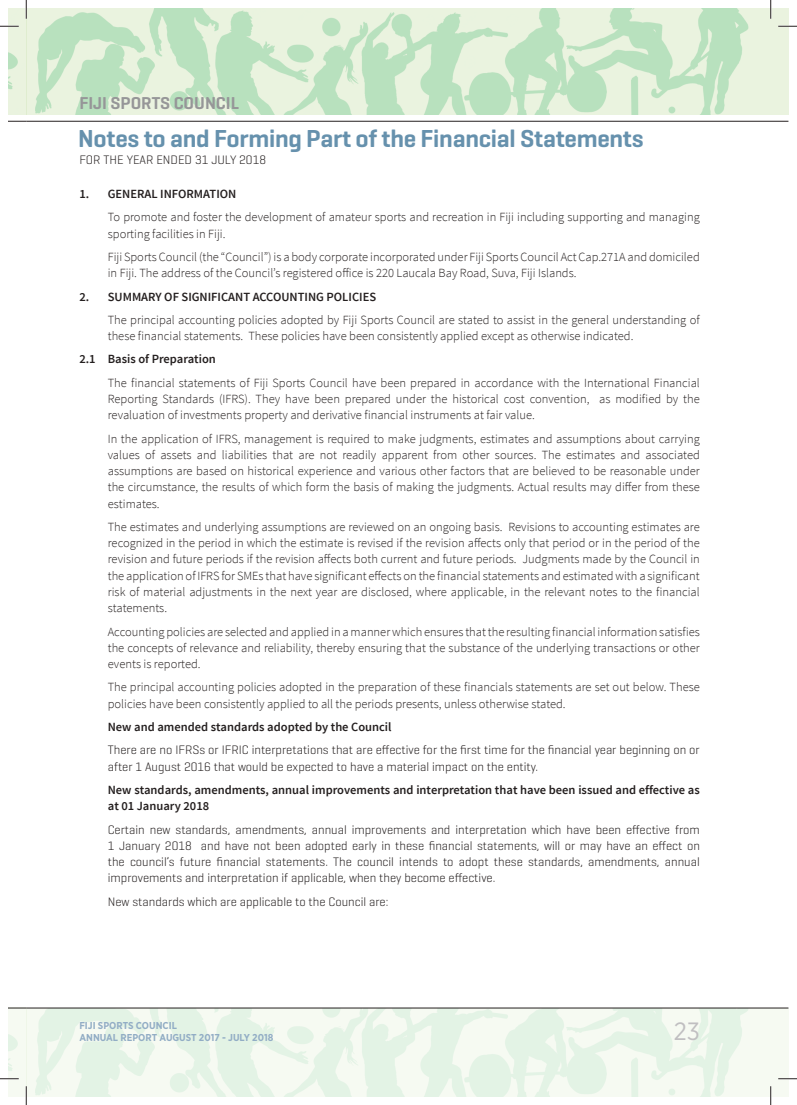
<style>
.page{position:relative;width:797px;height:1105px;background:#fff}
.page>*{position:absolute;margin:0;border:0;box-sizing:border-box;transform-origin:0 0}
.t1{font:600 25px "Geogrotesque";letter-spacing:-.01em;color:#6691ad}
.t2{font:25px "Gotham Narrow";color:#c0bfc1}
.t3{font:600 17.5px "Geogrotesque";color:#969698}
.t4{font:300 12.5px/16.2px "Source Sans Pro";color:#241f1f}
.t5{font:300 12.5px/16.2px "Geogrotesque";color:#241f1f}
.t6{font:600 12.5px/16.2px "Source Sans Pro";color:#241f1f}
.t7{font:700 10px/12px "Gotham Narrow";color:#92adc5}
</style>
<div class="page">
<img style="left:9px;top:1009px;width:779px;height:87px">
<svg style="left:9px;top:121px;width:17px;height:1px"></svg>
<hr style="left:26px;top:121px;width:762px;height:1px;background:#241f1f">
<img style="left:9px;top:9px;width:779px;height:106px">
<svg style="left:9px;top:1008px;width:17px;height:1px"></svg>
<hr style="left:26px;top:1008px;width:762px;height:1px;background:#241f1f">
<svg style="left:0;top:25px;width:19px;height:2px"></svg>
<svg style="left:778px;top:25px;width:19px;height:2px"></svg>
<svg style="left:0;top:1078px;width:19px;height:1px"></svg>
<svg style="left:778px;top:1078px;width:19px;height:1px"></svg>
<svg style="left:25px;top:0;width:2px;height:19px"></svg>
<svg style="left:25px;top:1086px;width:2px;height:19px"></svg>
<svg style="left:770px;top:0;width:1px;height:19px"></svg>
<svg style="left:770px;top:1086px;width:1px;height:19px"></svg>
<h2 class="t3" style="left:79px;top:92px;width:161px">FIJI SPORTS COUNCIL</h2>
<h1 class="t1" style="left:78px;top:123px;width:567px">Notes to and Forming Part of the Financial Statements</h1>
<p class="t5" style="left:79px;top:151px;width:188px">FOR THE YEAR ENDED 31 JULY 2018</p>
<p class="t6" style="left:79px;top:186px;width:158px">1. GENERAL INFORMATION</p>
<p class="t4" style="left:108px;top:209px;width:593px">To promote and foster the development of amateur sports and recreation in Fiji including supporting and managing sporting facilities in Fiji.</p>
<p class="t4" style="left:108px;top:249px;width:593px">Fiji Sports Council (the “Council”) is a body corporate incorporated under Fiji Sports Council Act Cap.271A and domiciled in Fiji. The address of the Council’s registered office is 220 Laucala Bay Road, Suva, Fiji Islands.</p>
<p class="t6" style="left:79px;top:289px;width:298px">2. SUMMARY OF SIGNIFICANT ACCOUNTING POLICIES</p>
<p class="t4" style="left:108px;top:312px;width:593px">The principal accounting policies adopted by Fiji Sports Council are stated to assist in the general understanding of these financial statements. These policies have been consistently applied except as otherwise indicated.</p>
<p class="t6" style="left:79px;top:351px;width:138px">2.1 Basis of Preparation</p>
<p class="t4" style="left:108px;top:375px;width:593px;text-align:justify">The financial statements of Fiji Sports Council have been prepared in accordance with the International Financial Reporting Standards (IFRS). They have been prepared under the historical cost convention, as modified by the revaluation of investments property and derivative financial instruments at fair value.</p>
<p class="t4" style="left:108px;top:430px;width:593px;text-align:justify">In the application of IFRS, management is required to make judgments, estimates and assumptions about carrying values of assets and liabilities that are not readily apparent from other sources. The estimates and associated assumptions are based on historical experience and various other factors that are believed to be reasonable under the circumstance, the results of which form the basis of making the judgments. Actual results may differ from these estimates.</p>
<p class="t4" style="left:108px;top:519px;width:593px;text-align:justify">The estimates and underlying assumptions are reviewed on an ongoing basis. Revisions to accounting estimates are recognized in the period in which the estimate is revised if the revision affects only that period or in the period of the revision and future periods if the revision affects both current and future periods. Judgments made by the Council in the application of IFRS for SMEs that have significant effects on the financial statements and estimatedwith a significant risk of material adjustments in the next year are disclosed, where applicable, in the relevant notes to the financial statements.</p>
<p class="t4" style="left:108px;top:623px;width:593px;text-align:justify">Accounting policies are selected and applied in a mannerwhich ensures thatthe resulting financial information satisfies the concepts of relevance and reliability, thereby ensuring that the substance of the underlying transactions or other events is reported.</p>
<p class="t4" style="left:108px;top:679px;width:593px">The principal accounting policies adopted in the preparation of these financials statements are set out below. These policies have been consistently applied to all the periods presents, unless otherwise stated.</p>
<p class="t6" style="left:108px;top:719px;width:285px">New and amended standards adopted by the Council</p>
<p class="t5" style="left:108px;top:741px;width:593px">There are no IFRSs or IFRIC interpretations that are effective for the first time for the financial year beginning on or after 1 August 2016 that would be expected to have a material impact on the entity.</p>
<p class="t6" style="left:108px;top:782px;width:593px">New standards, amendments, annual improvements and interpretation that have been issued and effective as at 01 January 2018</p>
<p class="t5" style="left:108px;top:821px;width:593px;text-align:justify">Certain new standards, amendments, annual improvements and interpretation which have been effective from 1 January 2018 and have not been adopted early in these financial statements, will or may have an effect on the council’s future financial statements. The council intends to adopt these standards, amendments, annual improvements and interpretation if applicable, when they become effective.</p>
<p class="t5" style="left:108px;top:893px;width:282px">New standards which are applicable to the Council are:</p>
<p class="t7" style="left:79px;top:1020px;width:195px">FIJI SPORTS COUNCIL<br>ANNUAL REPORT AUGUST 2017 - JULY 2018</p>
<h1 class="t2" style="left:673px;top:1016px;width:28px">23</h1>
</div>
